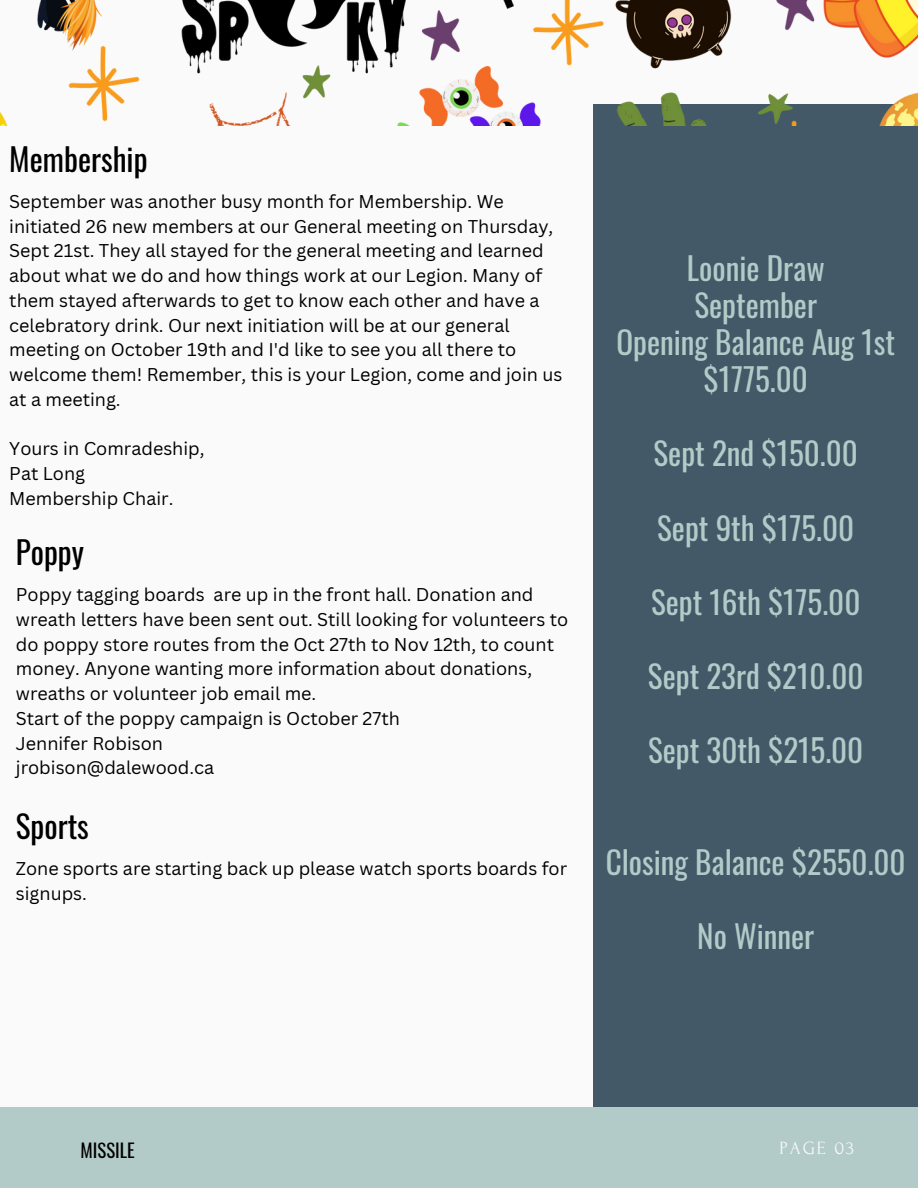
<style>
.page{position:relative;width:918px;height:1188px;background:#fafafa}
.page>*{position:absolute;margin:0;border:0;box-sizing:border-box;transform-origin:0 0}
.t1{font:31.2px/37.2px "Oswald";color:#b2cbc9;text-align:center}
.t2{font:31.2px "Oswald";color:#000}
.t3{font:18.75px "Oswald";color:#000}
.t4{font:18.6px "Forum";letter-spacing:.1em;color:#fafafa}
.t5{font:18px/24.8px "Canva Sans";color:#000}
</style>
<div class="page">
<div style="left:594px;top:104px;width:324px;height:1024px;background:#435967"></div>
<div style="left:0;top:1107px;width:918px;height:81px;background:#b2cbc9"></div>
<img style="left:0;top:0;width:918px;height:126px">
<p class="t2" style="left:9px;top:134px;width:140px">Membership</p>
<p class="t5" style="left:9px;top:188px;width:555px">September was another busy month for Membership. We initiated 26 new members at our General meeting on Thursday, Sept 21st. They all stayed for the general meeting and learned about what we do and how things work at our Legion. Many of them stayed afterwards to get to know each other and have a celebratory drink. Our next initiation will be at our general meeting on October 19th and I'd like to see you all there to welcome them! Remember, this is your Legion, come and join us at a meeting.</p>
<p class="t5" style="left:9px;top:436px;width:197px">Yours in Comradeship,</p>
<p class="t5" style="left:9px;top:461px;width:77px">Pat Long</p>
<p class="t5" style="left:9px;top:485px;width:166px">Membership Chair.</p>
<p class="t2" style="left:16px;top:528px;width:70px">Poppy</p>
<p class="t5" style="left:16px;top:582px;width:554px">Poppy tagging boards are up in the front hall. Donation and wreath letters have been sent out. Still looking for volunteers to do poppy store routes from the Oct 27th to Nov 12th, to count money. Anyone wanting more information about donations, wreaths or volunteer job email me.</p>
<p class="t5" style="left:16px;top:706px;width:386px">Start of the poppy campaign is October 27th</p>
<p class="t5" style="left:16px;top:730px;width:149px">Jennifer Robison</p>
<p class="t5" style="left:16px;top:755px;width:200px">jrobison@dalewood.ca</p>
<p class="t2" style="left:16px;top:802px;width:75px">Sports</p>
<p class="t5" style="left:16px;top:856px;width:553px">Zone sports are starting back up please watch sports boards for signups.</p>
<p class="t1" style="left:687px;top:248px;width:139px">Loonie Draw</p>
<p class="t1" style="left:695px;top:285px;width:124px">September</p>
<p class="t1" style="left:616px;top:322px;width:280px">Opening Balance Aug 1st $1775.00</p>
<p class="t1" style="left:654px;top:434px;width:206px">Sept 2nd $150.00</p>
<p class="t1" style="left:657px;top:508px;width:199px">Sept 9th $175.00</p>
<p class="t1" style="left:651px;top:582px;width:211px">Sept 16th $175.00</p>
<p class="t1" style="left:648px;top:656px;width:217px">Sept 23rd $210.00</p>
<p class="t1" style="left:648px;top:731px;width:217px">Sept 30th $215.00</p>
<p class="t1" style="left:606px;top:842px;width:301px">Closing Balance $2550.00</p>
<p class="t1" style="left:697px;top:916px;width:118px">No Winner</p>
<p class="t3" style="left:81px;top:1136px;width:56px">MISSILE</p>
<p class="t4" style="left:780px;top:1138px;width:76px">PAGE 03</p>
</div>
